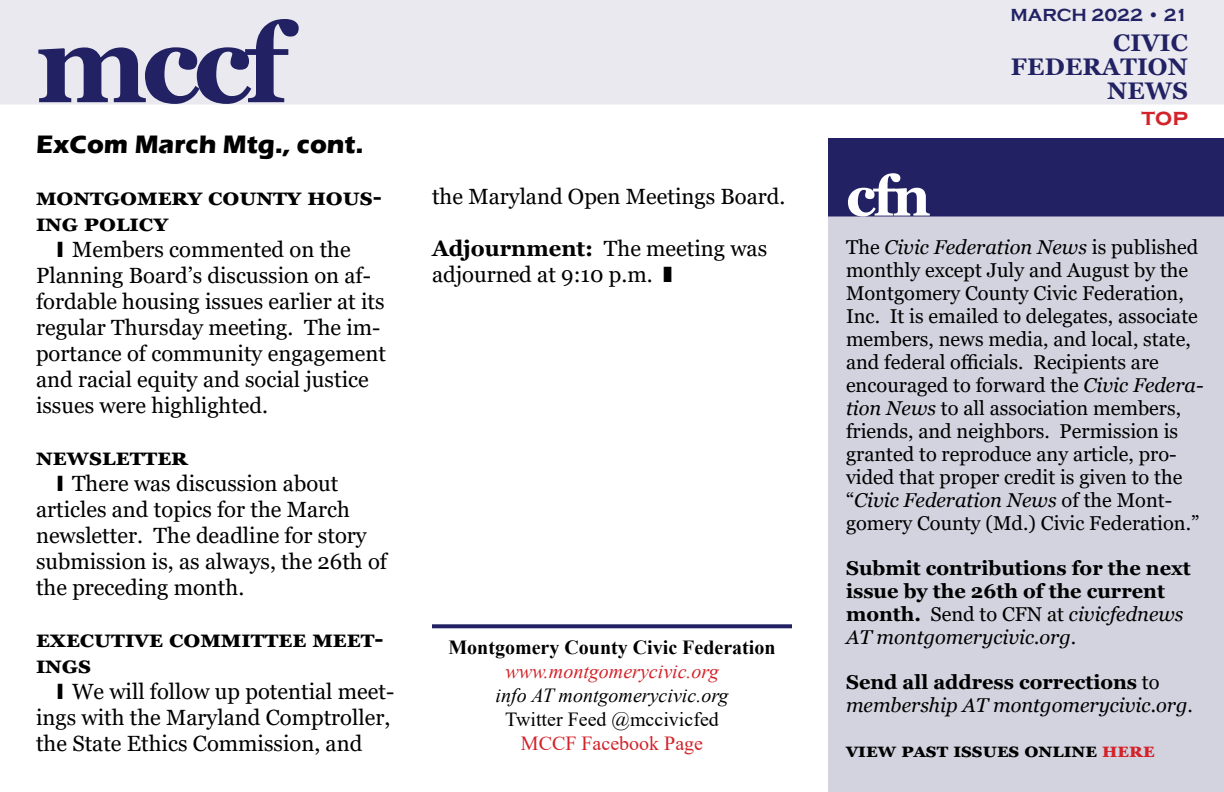
<style>
.page{position:relative;width:1224px;height:792px;background:#fff}
.page>*{position:absolute;margin:0;border:0;box-sizing:border-box;transform-origin:0 0}
.t1{font:700 110px "Georgia";color:#212163}
.t2{font:700 56px "Georgia";color:#fff}
.t3{font:700 26px "Eras ITC";color:#000}
.t4{font:700 24px/26px "Georgia";letter-spacing:.065em;color:#000}
.t5{font:700 24px/26px "Georgia";letter-spacing:.005em;color:#000}
.t6{font:700 24px/24px "Georgia";letter-spacing:.01em;color:#212163;text-align:right}
.t7{font:700 24px "Georgia";letter-spacing:.085em;color:#000}
.t8{font:700 24px "Copperplate Gothic";color:#d2232a}
.t9{font:22px/26px "Georgia";color:#000}
.t10{font:20px/23px "Georgia";color:#000}
.t11{font:700 20px/23px "Georgia";color:#000}
.t12{font:italic 20px/23px "Georgia";color:#000}
.t13{font:700 20px "Times New Roman";color:#000}
.t14{font:italic 20px "Times New Roman";color:#000}
.t15{font:italic 20px "Times New Roman";color:#d2232a}
.t16{font:20px "Times New Roman";color:#000}
.t17{font:20px "Times New Roman";color:#d2232a}
.t18{font:700 18px "Copperplate Gothic";color:#212163}
.s1{font-weight:700}
.s2{font-style:italic}
.s3{font-weight:400}
.s4{font-weight:400;font-style:italic}
.s5{font-weight:700;font-style:normal}
.s6{font-style:normal}
.s7{color:#d2232a}
</style>
<div class="page">
<div style="left:0;top:0;width:1224px;height:104px;background:#e9e9ef"></div>
<div style="left:828px;top:216px;width:396px;height:576px;background:#d3d3e0"></div>
<div style="left:828px;top:138px;width:396px;height:78px;background:#212163"></div>
<svg style="left:432px;top:624px;width:360px;height:4px"></svg>
<h1 class="t1" style="left:36px;top:-7px;width:264px">mccf</h1>
<p class="t3" style="left:36px;top:129px;width:329px">ExCom March Mtg., cont.</p>
<p class="t4" style="left:36px;top:184px;width:347px">Montgomery County Hous&shy;ing Policy</p>
<p class="t9" style="left:36px;top:237px;width:352px;text-indent:36px">Members commented on the<br>Planning Board’s discussion on af&shy;fordable housing issues earlier at its regular Thursday meeting. The im&shy;portance of community engagement and racial equity and social justice issues were highlighted.</p>
<p class="t7" style="left:36px;top:441px;width:149px">Newsletter</p>
<p class="t9" style="left:36px;top:471px;width:353px;text-indent:36px">There was discussion about articles and topics for the March newsletter. The deadline for story submission is, as always, the 26th of the preceding month.</p>
<p class="t5" style="left:36px;top:626px;width:349px">Executive Committee meet&shy;ings</p>
<p class="t9" style="left:36px;top:679px;width:360px;text-indent:36px">We will follow up potential meet&shy;ings with the Maryland Comptroller, the State Ethics Commission, and</p>
<p class="t9" style="left:432px;top:184px;width:355px">the Maryland Open Meetings Board.</p>
<p class="t9" style="left:432px;top:236px;width:337px"><span class="s1">Adjournment:</span> The meeting was adjourned at 9:10 p.m.</p>
<p class="t13" style="left:448px;top:633px;width:329px">Montgomery County Civic Federation</p>
<p class="t15" style="left:505px;top:657px;width:215px">www.montgomerycivic.org</p>
<p class="t14" style="left:496px;top:681px;width:234px">info AT montgomerycivic.org</p>
<p class="t16" style="left:505px;top:705px;width:215px">Twitter Feed @mccivicfed</p>
<p class="t17" style="left:521px;top:729px;width:184px">MCCF Facebook Page</p>
<p class="t18" style="left:1010px;top:5px;width:179px">mARCH 2022 • 21</p>
<p class="t6" style="left:1011px;top:30px;width:179px">civic federation news</p>
<p class="t8" style="left:1142px;top:104px;width:48px">top</p>
<h2 class="t2" style="left:846px;top:160px;width:86px">cfn</h2>
<p class="t10" style="left:846px;top:236px;width:359px">The <span class="s2">Civic Federation News</span> is published monthly except July and August by the Montgomery County Civic Federation, Inc. It is emailed to delegates, associate members, news media, and local, state, and federal officials. Recipients are encouraged to forward the <span class="s2">Civic Federa&shy;tion News</span> to all association members, friends, and neighbors. Permission is granted to reproduce any article, pro&shy;vided that proper credit is given to the “<span class="s2">Civic Federation News</span> of the Mont&shy;gomery County (Md.) Civic Federation.”</p>
<p class="t11" style="left:846px;top:556px;width:346px">Submit contributions for the next issue by the 26th of the current month. <span class="s3">Send to CFN at</span> <span class="s4">civicfednews<br>AT montgomerycivic.org</span><span class="s3">.</span></p>
<p class="t12" style="left:846px;top:670px;width:348px"><span class="s5">Send all address corrections</span> <span class="s6">to </span>membership AT montgomerycivic.org<span class="s6">.</span></p>
<p class="t11" style="left:846px;top:739px;width:310px">view past issues online <span class="s7">here</span></p>
</div>
